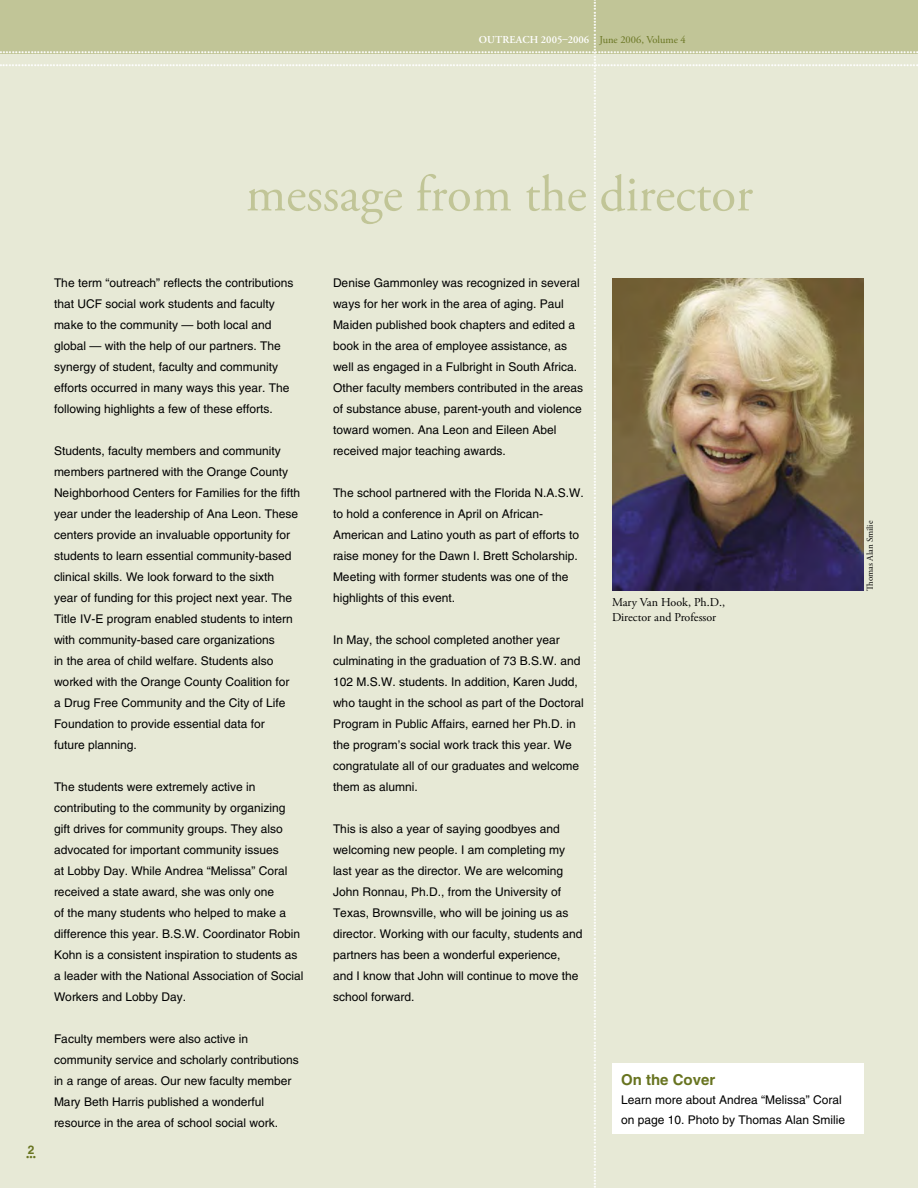
<style>
.page{position:relative;width:918px;height:1188px;background:#e7e9d6}
.page>*{position:absolute;margin:0;border:0;box-sizing:border-box;transform-origin:0 0}
.t1{font:51px "Adobe Garamond Pro";color:#c1c597}
.t2{font:18px/12.8px "Adobe Garamond Pro";color:#fff}
.t3{font:600 18px "Adobe Garamond Pro";color:#687420}
.t4{font:700 15px "Helvetica LT Std";color:#687420}
.t5{font:12px/21px "Helvetica LT Std";color:#000}
.t6{font:12px "Adobe Garamond Pro";color:#000}
.body_for_newsletter{font:700 12px "Helvetica LT Std";color:#687420}
.t7{font:600 10.5px "Adobe Garamond Pro";color:#fff}
.t8{font:9px "Adobe Garamond Pro";color:#000}
.s1{font-weight:400;color:#687420}
</style>
<div class="page">
<div style="left:0;top:0;width:918px;height:53px;background:#c1c597"></div>
<hr style="left:917px;top:0;width:1px;height:65px;background:#e7e9d6">
<div style="left:612px;top:1064px;width:252px;height:70px;background:#fff"></div>
<img style="left:612px;top:278px;width:252px;height:312px">
<p class="t2" style="left:584px;top:1189px;width:1190px;rotate:-90deg">.........................................................................................................................................................................................................................................................................................................................................................................................</p>
<p class="t7" style="left:479px;top:34px;width:209px">OUTREACH 2005–2006 <span class="s1">June 2006, Volume 4</span></p>
<p class="t2" style="left:-1px;top:42px;width:916px">.. .. .. .. .. .. .. .. .. .. .. .. .. .. .. .. .. .. .. .. .. .. .. .. .. .. .. .. .. .. .. .. .. .. .. .. ..</p>
<p class="t2" style="left:-2px;top:55px;width:916px">.. .. .. .. .. .. .. .. .. .. .. .. .. .. .. .. .. .. .. .. .. .. .. .. .. .. .. .. .. .. .. .. .. .. .. .. ..</p>
<p class="t2" style="left:-2px;top:42px;width:923px">.................................................................................................................................................................................................................................................................................................... ....................................................................................................................................................................................................................................................................................................</p>
<p class="t1" style="left:246px;top:164px;width:508px">message from the director</p>
<p class="t5" style="left:333px;top:272px;width:252px">Denise Gammonley was recognized in several ways for her work in the area of aging. Paul Maiden published book chapters and edited a book in the area of employee assistance, as well as engaged in a Fulbright in South Africa.<br>Other faculty members contributed in the areas of substance abuse, parent-youth and violence toward women. Ana Leon and Eileen Abel received major teaching awards.</p>
<p class="t5" style="left:333px;top:482px;width:252px">The school partnered with the Florida N.A.S.W. to hold a conference in April on African-American and Latino youth as part of efforts to raise money for the Dawn I. Brett Scholarship.<br>Meeting with former students was one of the highlights of this event.</p>
<p class="t5" style="left:333px;top:629px;width:252px">In May, the school completed another year culminating in the graduation of 73 B.S.W. and 102 M.S.W. students. In addition, Karen Judd, who taught in the school as part of the Doctoral Program in Public Affairs, earned her Ph.D. in the program’s social work track this year. We congratulate all of our graduates and welcome them as alumni.</p>
<p class="t5" style="left:333px;top:818px;width:251px">This is also a year of saying goodbyes and welcoming new people. I am completing my last year as the director. We are welcoming John Ronnau, Ph.D., from the University of Texas, Brownsville, who will be joining us as director. Working with our faculty, students and partners has been a wonderful experience, and I know that John will continue to move the school forward.</p>
<p class="t5" style="left:54px;top:272px;width:241px">The term “outreach” reflects the contributions that UCF social work students and faculty make to the community — both local and global — with the help of our partners. The synergy of student, faculty and community efforts occurred in many ways this year. The following highlights a few of these efforts.</p>
<p class="t5" style="left:54px;top:440px;width:248px">Students, faculty members and community members partnered with the Orange County Neighborhood Centers for Families for the fifth year under the leadership of Ana Leon. These centers provide an invaluable opportunity for students to learn essential community-based clinical skills. We look forward to the sixth year of funding for this project next year. The Title IV-E program enabled students to intern with community-based care organizations<br>in the area of child welfare. Students also worked with the Orange County Coalition for<br>a Drug Free Community and the City of Life Foundation to provide essential data for</p>
<p class="t5" style="left:54px;top:734px;width:84px">future planning.</p>
<p class="t5" style="left:54px;top:776px;width:251px">The students were extremely active in contributing to the community by organizing gift drives for community groups. They also advocated for important community issues<br>at Lobby Day. While Andrea “Melissa” Coral received a state award, she was only one<br>of the many students who helped to make a difference this year. B.S.W. Coordinator Robin Kohn is a consistent inspiration to students as a leader with the National Association of Social Workers and Lobby Day.</p>
<p class="t5" style="left:54px;top:1028px;width:246px">Faculty members were also active in community service and scholarly contributions in a range of areas. Our new faculty member Mary Beth Harris published a wonderful resource in the area of school social work.</p>
<p class="t8" style="left:865px;top:591px;width:71px;rotate:-90deg">Thomas Alan Smilie</p>
<p class="t6" style="left:612px;top:595px;width:115px">Mary Van Hook, Ph.D.,</p>
<p class="t6" style="left:612px;top:610px;width:106px">Director and Professor</p>
<p class="t4" style="left:621px;top:1070px;width:96px">On the Cover</p>
<p class="t5" style="left:621px;top:1090px;width:226px;line-height:19.5px">Learn more about Andrea “Melissa” Coral on page 10. Photo by Thomas Alan Smilie</p>
<p class="body_for_newsletter" style="left:28px;top:1142px;width:8px">2</p>
<p class="t3" style="left:26px;top:1142px;width:13px">...</p>
</div>
